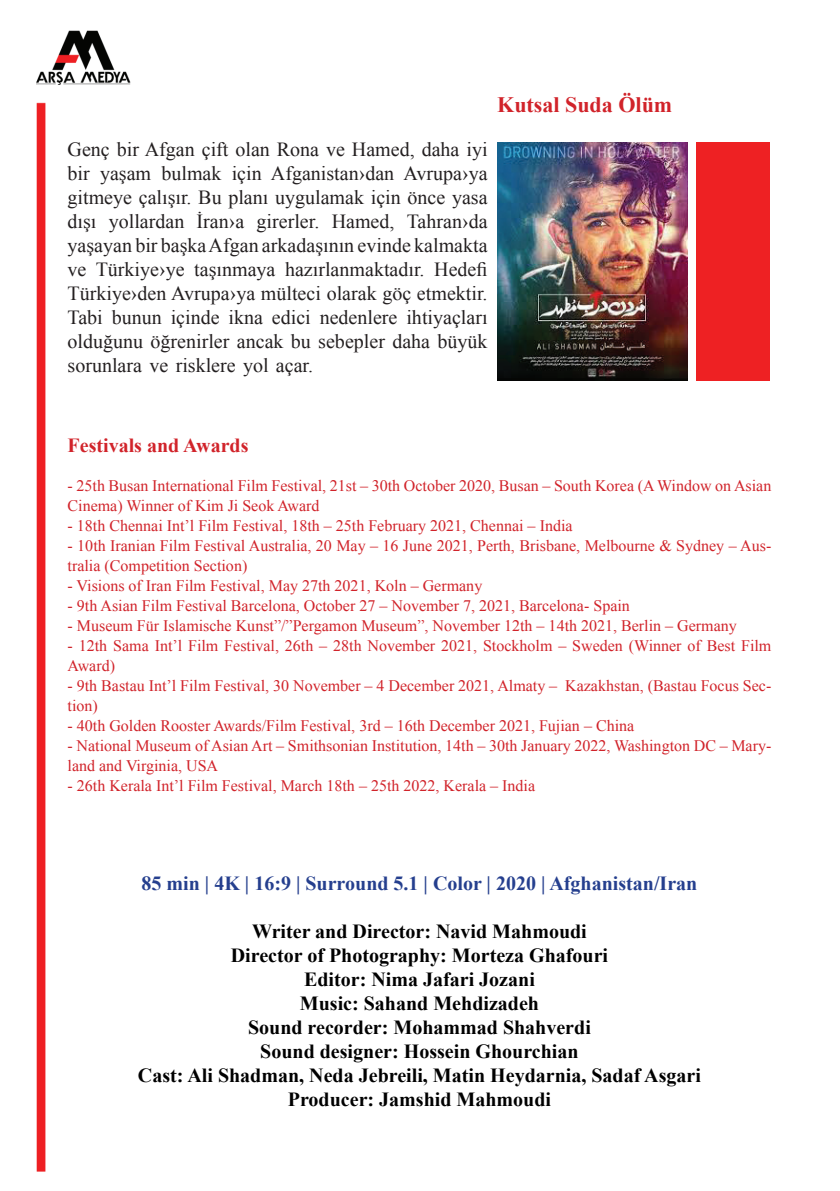
<style>
.page{position:relative;width:840px;height:1191px;background:#fff}
.page>*{position:absolute;margin:0;border:0;box-sizing:border-box;transform-origin:0 0}
.t1{font:700 22px "Times New Roman";color:#d1232a}
.t2{font:20px/24px "Times New Roman";color:#231f20;text-align:justify}
.t3{font:700 20px/24px "Times New Roman";color:#000;text-align:center}
.t4{font:700 20px "Times New Roman";color:#253f8e}
.t5{font:700 20px "Times New Roman";color:#d1232a}
.t6{font:16px/20px "Times New Roman";color:#d1232a}
</style>
<div class="page">
<img style="left:36px;top:30px;width:734px;height:1142px">
<img style="left:497px;top:142px;width:190px;height:238px">
<div style="left:695px;top:142px;width:74px;height:238px;background:#ee2123"></div>
<h1 class="t1" style="left:497px;top:88px;width:176px">Kutsal Suda Ölüm</h1>
<p class="t2" style="left:68px;top:137px;width:421px">Genç bir Afgan çift olan Rona ve Hamed, daha iyi bir yaşam bulmak için Afganistan›dan Avrupa›ya gitmeye çalışır. Bu planı uygulamak için önce yasa dışı yollardan İran›a girerler. Hamed, Tahran›da yaşayan bir başka Afgan arkadaşının evinde kalmakta ve Türkiye›ye taşınmaya hazırlanmaktadır. Hedefi Türkiye›den Avrupa›ya mülteci olarak göç etmektir.<br>Tabi bunun içinde ikna edici nedenlere ihtiyaçları olduğunu öğrenirler ancak bu sebepler daha büyük sorunlara ve risklere yol açar.</p>
<p class="t5" style="left:68px;top:431px;width:182px">Festivals and Awards</p>
<p class="t6" style="left:68px;top:475px;width:704px">- 25th Busan International Film Festival, 21st – 30th October 2020, Busan – South Korea (A Window on Asian<br>Cinema) Winner of Kim Ji Seok Award</p>
<p class="t6" style="left:68px;top:515px;width:506px">- 18th Chennai Int’l Film Festival, 18th – 25th February 2021, Chennai – India</p>
<p class="t6" style="left:68px;top:535px;width:704px">- 10th Iranian Film Festival Australia, 20 May – 16 June 2021, Perth, Brisbane, Melbourne &amp; Sydney – Aus&shy;tralia (Competition Section)</p>
<p class="t6" style="left:68px;top:575px;width:416px">- Visions of Iran Film Festival, May 27th 2021, Koln – Germany</p>
<p class="t6" style="left:68px;top:595px;width:563px">- 9th Asian Film Festival Barcelona, October 27 – November 7, 2021, Barcelona- Spain</p>
<p class="t6" style="left:68px;top:615px;width:670px">- Museum Für Islamische Kunst”/”Pergamon Museum”, November 12th – 14th 2021, Berlin – Germany</p>
<p class="t6" style="left:68px;top:635px;width:704px">- 12th Sama Int’l Film Festival, 26th – 28th November 2021, Stockholm – Sweden (Winner of Best Film<br>Award)</p>
<p class="t6" style="left:68px;top:675px;width:705px">- 9th Bastau Int’l Film Festival, 30 November – 4 December 2021, Almaty – Kazakhstan, (Bastau Focus Sec&shy;tion)</p>
<p class="t6" style="left:68px;top:715px;width:568px">- 40th Golden Rooster Awards/Film Festival, 3rd – 16th December 2021, Fujian – China</p>
<p class="t6" style="left:68px;top:735px;width:704px">- National Museum of Asian Art – Smithsonian Institution, 14th – 30th January 2022, Washington DC – Mary&shy;land and Virginia, USA</p>
<p class="t6" style="left:68px;top:775px;width:469px">- 26th Kerala Int’l Film Festival, March 18th – 25th 2022, Kerala – India</p>
<p class="t4" style="left:141px;top:869px;width:557px">85 min | 4K | 16:9 | Surround 5.1 | Color | 2020 | Afghanistan/Iran</p>
<p class="t3" style="left:138px;top:918px;width:564px">Writer and Director: Navid Mahmoudi<br>Director of Photography: Morteza Ghafouri<br>Editor: Nima Jafari Jozani<br>Music: Sahand Mehdizadeh<br>Sound recorder: Mohammad Shahverdi<br>Sound designer: Hossein Ghourchian<br>Cast: Ali Shadman, Neda Jebreili, Matin Heydarnia, Sadaf Asgari Producer: Jamshid Mahmoudi</p>
</div>
